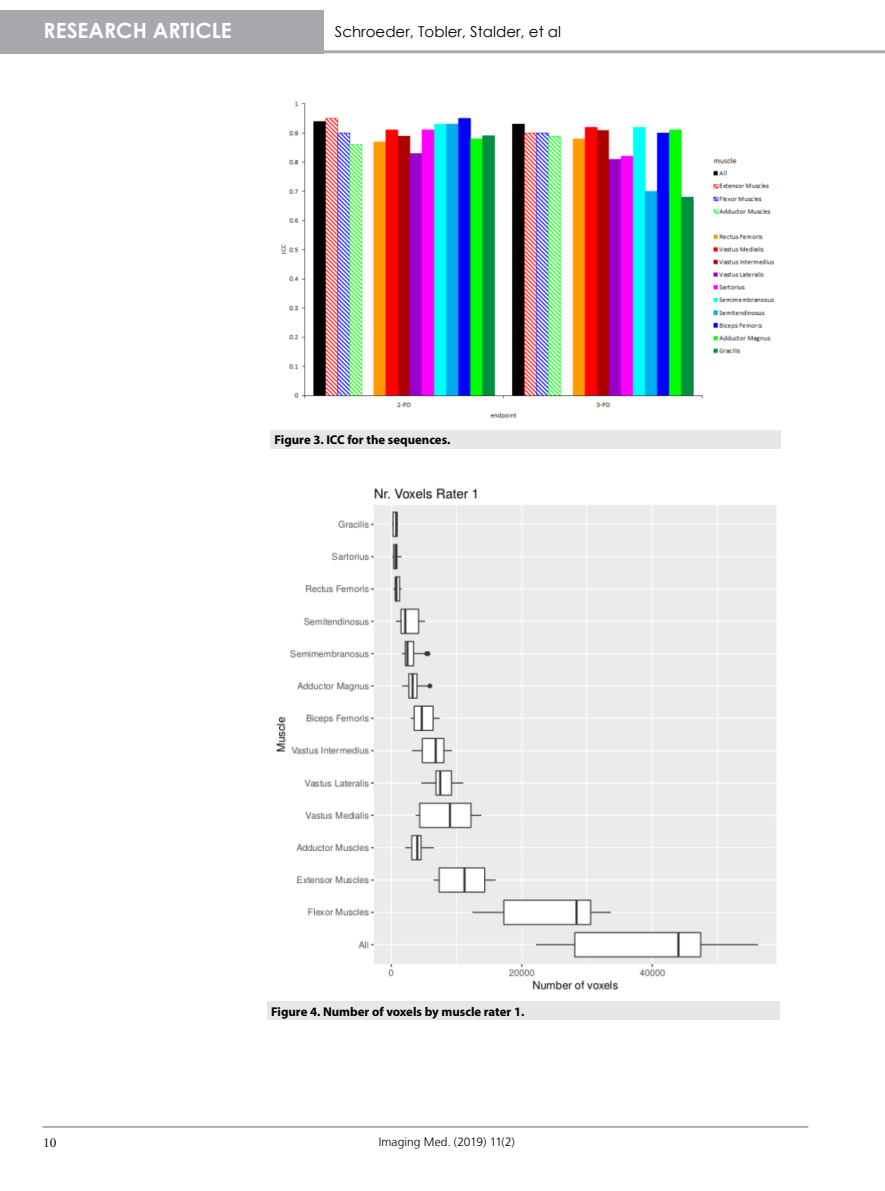
<style>
.page{position:relative;width:885px;height:1191px;background:#fff}
.page>*{position:absolute;margin:0;border:0;box-sizing:border-box;transform-origin:0 0}
.t1{font:700 21px "Century Gothic";color:#fff}
.t2{font:15px "Century Gothic";color:#000}
.t3{font:13.5px "Adobe Garamond Pro";color:#000}
.t4{font:700 12.75px "Myriad Pro";color:#000}
.t5{font:300 12px "Frutiger LT";letter-spacing:.005em;color:#000}
</style>
<div class="page">
<hr style="left:0;top:50px;width:884px;height:3px;background:#a7a9ac">
<hr style="left:42px;top:1126px;width:766px;height:1px;background:#a7a9ac">
<div style="left:0;top:10px;width:323px;height:43px;background:#a7a9ac"></div>
<img style="left:281px;top:101px;width:494px;height:318px">
<div style="left:270px;top:430px;width:510px;height:18px;background:#e6e7e8"></div>
<img style="left:276px;top:488px;width:500px;height:502px">
<div style="left:267px;top:1001px;width:512px;height:18px;background:#e6e7e8"></div>
<h1 class="t1" style="left:44px;top:14px;width:190px">RESEARCH ARTICLE</h1>
<p class="t2" style="left:335px;top:21px;width:228px">Schroeder, Tobler, Stalder, et al</p>
<p class="t4" style="left:274px;top:431px;width:177px">Figure 3. ICC for the sequences.</p>
<p class="t4" style="left:271px;top:1003px;width:255px">Figure 4. Number of voxels by muscle rater 1.</p>
<p class="t3" style="left:43px;top:1134px;width:15px">10</p>
<p class="t5" style="left:378px;top:1134px;width:138px">Imaging Med. (2019) 11(2)</p>
</div>
